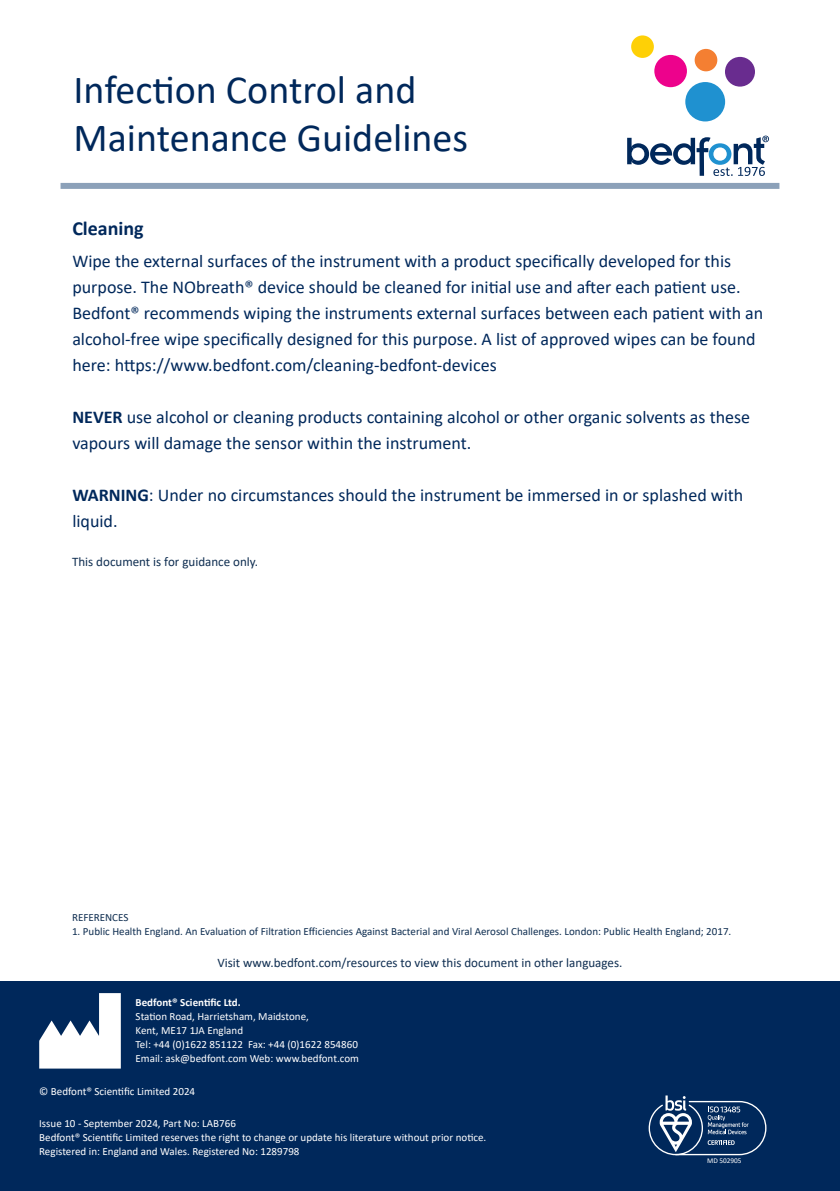
<style>
.page{position:relative;width:840px;height:1191px;background:#fff}
.page>*{position:absolute;margin:0;border:0;box-sizing:border-box;transform-origin:0 0}
.t1{font:40px/48px "Calibri";color:#00285b}
.t2{font:700 20px "Calibri";color:#00285b}
.t3{font:18px/26px "Calibri";color:#00285b}
.t4{font:13px "Calibri";color:#0f2e51}
.t5{font:11px/14px "Calibri";color:#fff}
.t6{font:11px "Calibri";color:#0f2e51}
.t7{font:700 11px "Calibri";color:#fff}
.t8{font:7.2px "Calibri";color:#fff}
.s1{font-weight:700}
</style>
<div class="page">
<div style="left:60px;top:183px;width:719px;height:6px;background:#8ca1b9"></div>
<div style="left:724px;top:57px;width:30px;height:30px;background:#692c8f;border-radius:50%"></div>
<div style="left:685px;top:82px;width:39px;height:39px;background:#1f91d0;border-radius:50%"></div>
<div style="left:694px;top:49px;width:23px;height:22px;background:#f47f32;border-radius:50%"></div>
<div style="left:654px;top:55px;width:32px;height:32px;background:#ed028c;border-radius:50%"></div>
<div style="left:630px;top:35px;width:23px;height:23px;background:#fed006;border-radius:50%"></div>
<svg style="left:627px;top:136px;width:141px;height:40px"></svg>
<div style="left:0;top:981px;width:839px;height:210px;background:#00285b"></div>
<svg style="left:39px;top:993px;width:82px;height:75px"></svg>
<svg style="left:648px;top:1095px;width:118px;height:60px"></svg>
<h1 class="t1" style="left:73px;top:64px;width:396px">Infection Control and<br>Maintenance Guidelines</h1>
<p class="t2" style="left:72px;top:214px;width:73px">Cleaning</p>
<p class="t3" style="left:72px;top:248px;width:692px">Wipe the external surfaces of the instrument with a product specifically developed for this purpose. The NObreath® device should be cleaned for initial use and after each patient use.<br>Bedfont® recommends wiping the instruments external surfaces between each patient with an alcohol-free wipe specifically designed for this purpose. A list of approved wipes can be found here: https://www.bedfont.com/cleaning-bedfont-devices</p>
<p class="t3" style="left:72px;top:404px;width:679px"><span class="s1">NEVER</span> use alcohol or cleaning products containing alcohol or other organic solvents as these vapours will damage the sensor within the instrument.</p>
<p class="t3" style="left:72px;top:482px;width:672px"><span class="s1">WARNING</span>: Under no circumstances should the instrument be immersed in or splashed with liquid.</p>
<p class="t4" style="left:72px;top:553px;width:187px">This document is for guidance only.</p>
<p class="t6" style="left:72px;top:910px;width:58px">REFERENCES</p>
<p class="t6" style="left:72px;top:923px;width:660px">1. Public Health England. An Evaluation of Filtration Efficiencies Against Bacterial and Viral Aerosol Challenges. London: Public Health England; 2017.</p>
<p class="t4" style="left:217px;top:953px;width:406px">Visit www.bedfont.com/resources to view this document in other languages.</p>
<p class="t7" style="left:135px;top:994px;width:106px">Bedfont® Scientific Ltd.</p>
<p class="t5" style="left:135px;top:1008px;width:225px">Station Road, Harrietsham, Maidstone,<br>Kent, ME17 1JA England<br>Tel: +44 (0)1622 851122 Fax: +44 (0)1622 854860<br>Email: ask@bedfont.com Web: www.bedfont.com</p>
<p class="t5" style="left:39px;top:1083px;width:157px">© Bedfont® Scientific Limited 2024</p>
<p class="t5" style="left:39px;top:1116px;width:448px">Issue 10 - September 2024, Part No: LAB766<br>Bedfont® Scientific Limited reserves the right to change or update his literature without prior notice.<br>Registered in: England and Wales. Registered No: 1289798</p>
<p class="t8" style="left:706px;top:1155px;width:36px">MD 502905</p>
</div>
